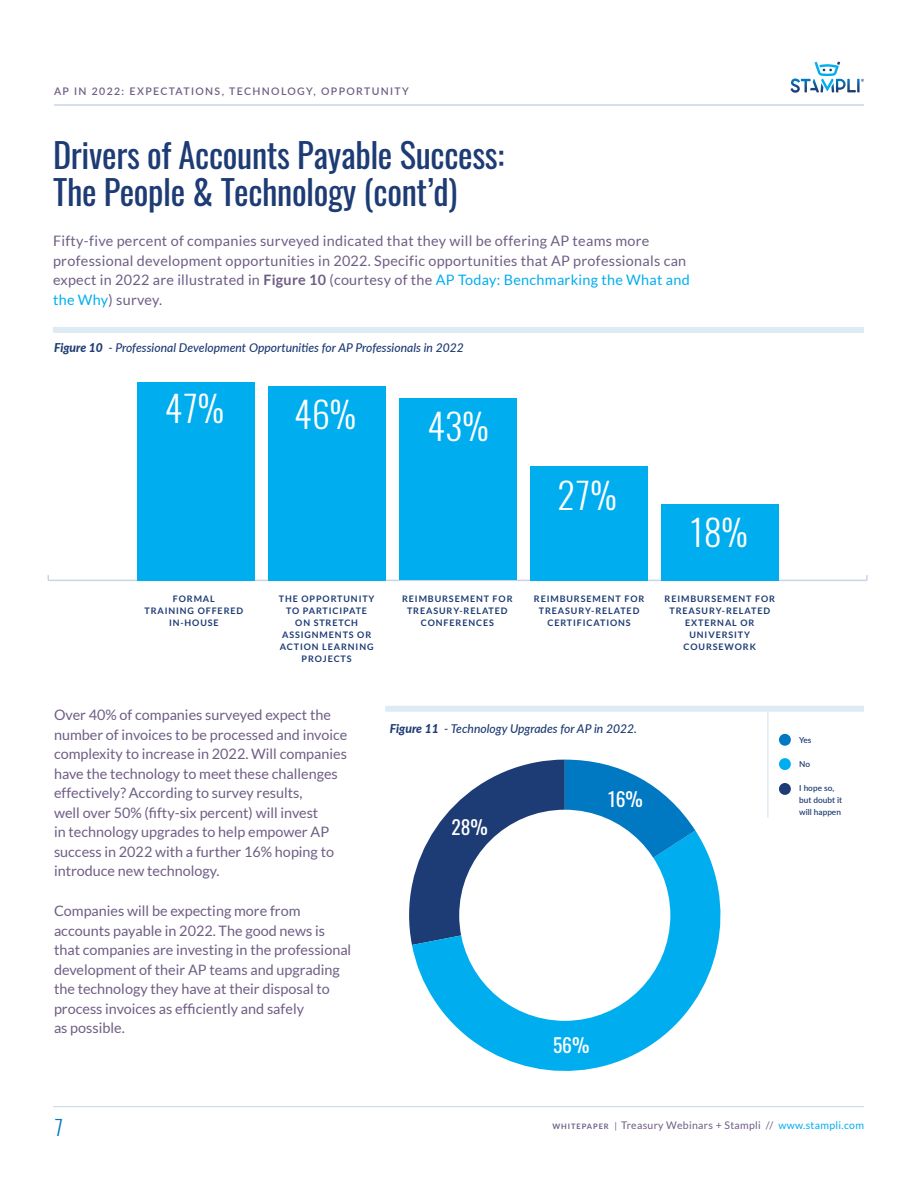
<style>
.page{position:relative;width:918px;height:1188px;background:#fff}
.page>*{position:absolute;margin:0;border:0;box-sizing:border-box;transform-origin:0 0}
.Paragraph_Style_1{font:300 36px "Oswald";color:#fff}
.Paragraph_Style_1-2{font:34.5px/37.2px "Oswald";letter-spacing:-.01em;color:#1d3b74}
.t1{font:300 21px "Oswald";color:#0079c2}
.Paragraph_Style_1-3{font:19.5px "Oswald";color:#fff}
.Paragraph_Style_1-4{font:14.4px/19.5px "Lato";color:#6e5e84}
.Paragraph_Style_1-5{font:14.4px/19.5px "Lato";letter-spacing:.02em;color:#6e5e84}
.t2{font:italic 500 12.15px "Lato";color:#1d3b74}
.t3{font:10.5px "Lato";letter-spacing:.03em;color:#6e5e84}
.t4{font:600 10.5px "Lato";letter-spacing:.13em;color:#6e5e84}
.Paragraph_Style_1-6{font:700 9px/12px "Lato";letter-spacing:.1em;color:#1d3b74;text-align:center}
.Paragraph_Style_1-7{font:600 8.25px/12px "Lato";color:#1d3b74}
.s1{font-weight:700}
.s2{color:#00aeef}
.s3{font-weight:800}
.s4{font-weight:700;font-size:7.5px}
.s5{font-size:9px}
</style>
<div class="page">
<hr style="left:53px;top:1106px;width:811px;height:1px;background:#c8d5e4">
<hr style="left:54px;top:104px;width:810px;height:2px;background:#c8d5e4">
<svg style="left:791px;top:62px;width:73px;height:31px"></svg>
<svg style="left:412px;top:830px;width:309px;height:241px;fill:#00aeef"></svg>
<svg style="left:409px;top:760px;width:286px;height:185px"></svg>
<div style="left:53px;top:327px;width:811px;height:6px;background:#dfebf4"></div>
<div style="left:385px;top:706px;width:479px;height:6px;background:#dfebf4"></div>
<hr style="left:48px;top:580px;width:819px;height:1px;background:#c8d5e4">
<div style="left:661px;top:504px;width:118px;height:76px;background:#00aeef"></div>
<div style="left:530px;top:466px;width:118px;height:114px;background:#00aeef"></div>
<div style="left:399px;top:399px;width:118px;height:181px;background:#00aeef"></div>
<div style="left:268px;top:386px;width:118px;height:194px;background:#00aeef"></div>
<div style="left:137px;top:382px;width:118px;height:198px;background:#00aeef"></div>
<div style="left:779px;top:734px;width:12px;height:12px;background:#0079c2;border-radius:50%"></div>
<div style="left:779px;top:758px;width:12px;height:12px;background:#00adf0;border-radius:50%"></div>
<div style="left:779px;top:783px;width:12px;height:12px;background:#1d3b74;border-radius:50%"></div>
<hr style="left:767px;top:711px;width:2px;height:107px;background:#dfebf4">
<div style="left:459px;top:810px;width:211px;height:211px;background:#fff;border-radius:50%"></div>
<p class="t4" style="left:54px;top:84px;width:356px">AP IN 2022: EXPECTATIONS, TECHNOLOGY, OPPORTUNITY</p>
<p class="Paragraph_Style_1-2" style="left:53px;top:133px;width:453px">Drivers of Accounts Payable Success:<br>The People &amp; Technology (cont’d)</p>
<p class="Paragraph_Style_1-5" style="left:53px;top:231px;width:638px">Fifty-five percent of companies surveyed indicated that they will be offering AP teams more professional development opportunities in 2022. Specific opportunities that AP professionals can expect in 2022 are illustrated in <span class="s1">Figure 10</span> (courtesy of the <span class="s2">AP Today: Benchmarking the What and the Why</span>) survey.</p>
<p class="t2" style="left:54px;top:339px;width:412px"><span class="s3">Figure 10</span> - Professional Development Opportunities for AP Professionals in 2022</p>
<p class="Paragraph_Style_1" style="left:165px;top:385px;width:61px">47%</p>
<p class="Paragraph_Style_1" style="left:294px;top:391px;width:63px">46%</p>
<p class="Paragraph_Style_1" style="left:427px;top:403px;width:63px">43%</p>
<p class="Paragraph_Style_1" style="left:558px;top:471px;width:61px">27%</p>
<p class="Paragraph_Style_1" style="left:689px;top:509px;width:61px">18%</p>
<p class="Paragraph_Style_1-6" style="left:144px;top:593px;width:100px">FORMAL<br>TRAINING OFFERED<br>IN-HOUSE</p>
<p class="Paragraph_Style_1-6" style="left:279px;top:593px;width:97px">THE OPPORTUNITY<br>TO PARTICIPATE<br>ON STRETCH<br>ASSIGNMENTS OR<br>ACTION LEARNING<br>PROJECTS</p>
<p class="Paragraph_Style_1-6" style="left:402px;top:593px;width:112px">REIMBURSEMENT FOR<br>TREASURY-RELATED<br>CONFERENCES</p>
<p class="Paragraph_Style_1-6" style="left:534px;top:593px;width:112px">REIMBURSEMENT FOR<br>TREASURY-RELATED<br>CERTIFICATIONS</p>
<p class="Paragraph_Style_1-6" style="left:665px;top:593px;width:112px">REIMBURSEMENT FOR<br>TREASURY-RELATED<br>EXTERNAL OR<br>UNIVERSITY<br>COURSEWORK</p>
<p class="Paragraph_Style_1-4" style="left:54px;top:705px;width:295px">Over 40% of companies surveyed expect the number of invoices to be processed and invoice complexity to increase in 2022. Will companies have the technology to meet these challenges effectively? According to survey results,<br>well over 50% (fifty-six percent) will invest<br>in technology upgrades to help empower AP success in 2022 with a further 16% hoping to introduce new technology.</p>
<p class="Paragraph_Style_1-4" style="left:54px;top:901px;width:299px">Companies will be expecting more from accounts payable in 2022. The good news is that companies are investing in the professional development of their AP teams and upgrading the technology they have at their disposal to process invoices as efficiently and safely<br>as possible.</p>
<p class="t2" style="left:390px;top:720px;width:249px"><span class="s3">Figure 11</span> - Technology Upgrades for AP in 2022.</p>
<p class="Paragraph_Style_1-3" style="left:452px;top:810px;width:38px">28%</p>
<p class="Paragraph_Style_1-3" style="left:608px;top:782px;width:36px">16%</p>
<p class="Paragraph_Style_1-3" style="left:553px;top:1027px;width:38px">56%</p>
<p class="Paragraph_Style_1-7" style="left:799px;top:733px;width:14px">Yes</p>
<p class="Paragraph_Style_1-7" style="left:799px;top:757px;width:12px">No</p>
<p class="Paragraph_Style_1-7" style="left:799px;top:781px;width:45px">I hope so, but doubt it will happen</p>
<h3 class="t1" style="left:54px;top:1114px;width:11px">7</h3>
<p class="t3" style="left:552px;top:1120px;width:313px"><span class="s4">WHITEPAPER</span> <span class="s5">|</span> Treasury Webinars + Stampli // <span class="s2">www.stampli.com</span></p>
</div>
